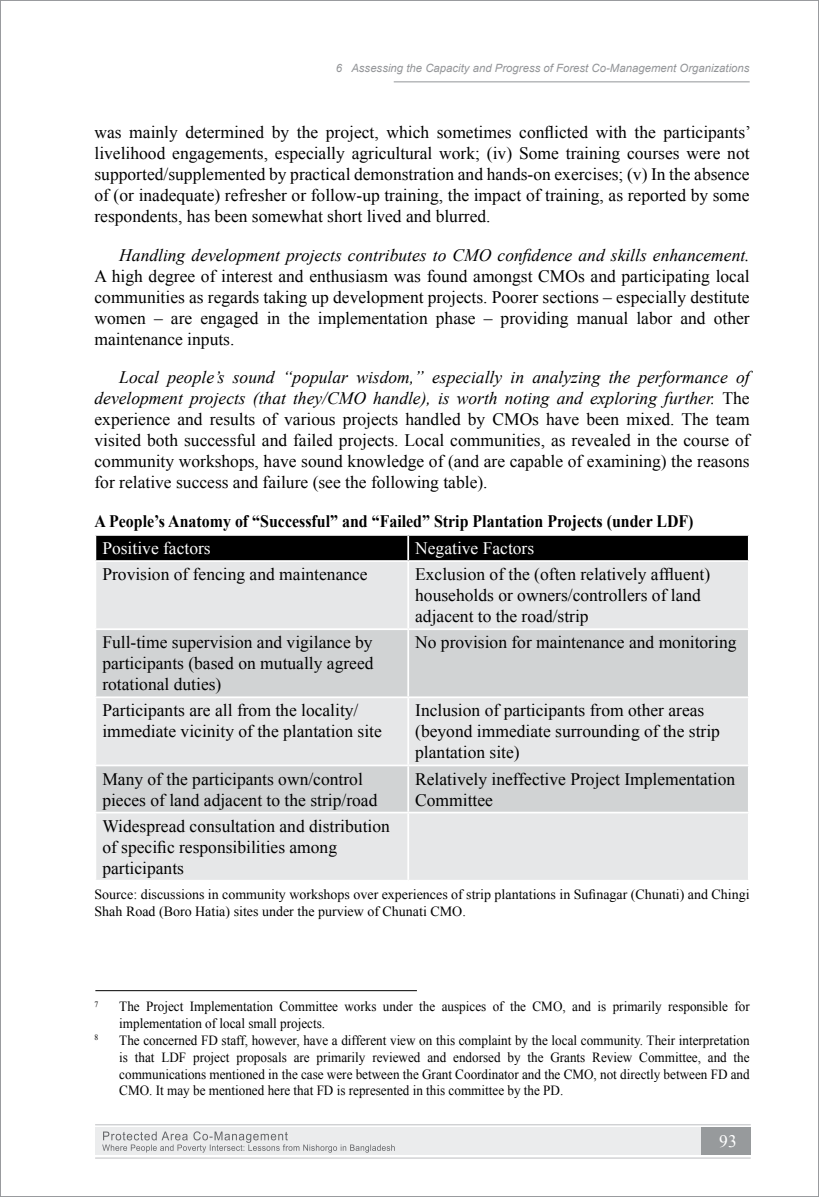
<style>
.page{position:relative;width:819px;height:1197px;background:#fff}
.page>*{position:absolute;margin:0;border:0;box-sizing:border-box;transform-origin:0 0}
.t1{font:17.5px/21px "Times New Roman";color:#000}
.t2{font:italic 17.5px "Times New Roman";color:#000}
.t3{font:700 17.5px "Times New Roman";color:#000;scale:.91 1}
.t4{font:17.5px "Times New Roman";color:#fff}
.t5{font:14px/16.8px "Times New Roman";color:#000;scale:.94 1}
.t6{font:14px/16.8px "Times New Roman";color:#000}
.t7{font:italic 11.38px "Arial";color:#939598}
.t8{font:8.22px "Times New Roman";color:#000;scale:.94 1}
.s1{font-style:italic}
</style>
<div class="page">
<hr style="left:394px;top:81px;width:356px;height:1px;background:#939598">
<div style="left:95px;top:1128px;width:656px;height:27px;background:#ebeced"></div>
<div style="left:702px;top:1128px;width:49px;height:27px;background:#979a9c"></div>
<svg style="left:102px;top:1131px;width:293px;height:22px"></svg>
<hr style="left:95px;top:1158px;width:656px;height:1px;background:#bcbdc0">
<hr style="left:95px;top:1124px;width:656px;height:1px;background:#bcbdc0">
<div style="left:96px;top:536px;width:652px;height:24px;background:#000"></div>
<div style="left:96px;top:562px;width:652px;height:318px;background:#e6e7e8"></div>
<svg style="left:96px;top:630px;width:652px;height:182px;background:#d9dadb"></svg>
<hr style="left:407px;top:562px;width:2px;height:66px;background:#fff">
<hr style="left:94px;top:628px;width:314px;height:2px;background:#fff">
<hr style="left:408px;top:628px;width:342px;height:2px;background:#fff">
<hr style="left:407px;top:630px;width:2px;height:66px;background:#fff">
<hr style="left:94px;top:696px;width:314px;height:2px;background:#fff">
<hr style="left:408px;top:696px;width:342px;height:2px;background:#fff">
<hr style="left:407px;top:698px;width:2px;height:67px;background:#fff">
<hr style="left:94px;top:765px;width:314px;height:1px;background:#fff">
<hr style="left:408px;top:765px;width:342px;height:1px;background:#fff">
<hr style="left:407px;top:766px;width:2px;height:46px;background:#fff">
<hr style="left:94px;top:812px;width:314px;height:1px;background:#fff">
<hr style="left:408px;top:812px;width:342px;height:1px;background:#fff">
<hr style="left:407px;top:813px;width:2px;height:67px;background:#fff">
<hr style="left:407px;top:536px;width:2px;height:24px;background:#fff">
<hr style="left:95px;top:990px;width:322px;height:1px;background:#000">
<p class="t7" style="left:336px;top:60px;width:415px">6 Assessing the Capacity and Progress of Forest Co-Management Organizations</p>
<p class="t1" style="left:94px;top:122px;width:658px;text-align:justify">was mainly determined by the project, which sometimes conflicted with the participants’ livelihood engagements, especially agricultural work; (iv) Some training courses were not supported/supplemented by practical demonstration and hands-on exercises; (v) In the absence of (or inadequate) refresher or follow-up training, the impact of training, as reported by some respondents, has been somewhat short lived and blurred.</p>
<p class="t2" style="left:119px;top:243px;width:632px">Handling development projects contributes to CMO confidence and skills enhancement.</p>
<p class="t1" style="left:94px;top:265px;width:657px;text-align:justify">A high degree of interest and enthusiasm was found amongst CMOs and participating local communities as regards taking up development projects. Poorer sections – especially destitute women – are engaged in the implementation phase – providing manual labor and other maintenance inputs.</p>
<p class="t1" style="left:94px;top:367px;width:657px;text-align:justify;text-indent:25px"><span class="s1">Local people’s sound “popular wisdom,” especially in analyzing the performance of development projects (that they/CMO handle), is worth noting and exploring further.</span> The experience and results of various projects handled by CMOs have been mixed. The team visited both successful and failed projects. Local communities, as revealed in the course of community workshops, have sound knowledge of (and are capable of examining) the reasons for relative success and failure (see the following table).</p>
<p class="t3" style="left:94px;top:509px;width:660px">A People’s Anatomy of “Successful” and “Failed” Strip Plantation Projects (under LDF)</p>
<p class="t4" style="left:102px;top:536px;width:110px">Positive factors</p>
<p class="t4" style="left:415px;top:536px;width:121px">Negative Factors</p>
<p class="t1" style="left:102px;top:564px;width:267px">Provision of fencing and maintenance</p>
<p class="t1" style="left:415px;top:564px;width:297px">Exclusion of the (often relatively affluent) households or owners/controllers of land adjacent to the road/strip</p>
<p class="t1" style="left:102px;top:632px;width:273px;text-align:justify">Full-time supervision and vigilance by participants (based on mutually agreed rotational duties)</p>
<p class="t1" style="left:415px;top:632px;width:323px">No provision for maintenance and monitoring</p>
<p class="t1" style="left:102px;top:700px;width:281px">Participants are all from the locality/ immediate vicinity of the plantation site</p>
<p class="t1" style="left:415px;top:700px;width:306px">Inclusion of participants from other areas (beyond immediate surrounding of the strip plantation site)</p>
<p class="t1" style="left:102px;top:768px;width:277px">Many of the participants own/control pieces of land adjacent to the strip/road</p>
<p class="t1" style="left:415px;top:768px;width:321px">Relatively ineffective Project Implementation<br>Committee</p>
<p class="t1" style="left:102px;top:815px;width:289px">Widespread consultation and distribution of specific responsibilities among participants</p>
<p class="t6" style="left:94px;top:886px;width:657px">Source: discussions in community workshops over experiences of strip plantations in Sufinagar (Chunati) and Chingi<br>Shah Road (Boro Hatia) sites under the purview of Chunati CMO.</p>
<p class="t8" style="left:94px;top:999px;width:6px">7</p>
<p class="t5" style="left:119px;top:998px;width:672px">The Project Implementation Committee works under the auspices of the CMO, and is primarily responsible for implementation of local small projects.</p>
<p class="t8" style="left:94px;top:1032px;width:6px">8</p>
<p class="t5" style="left:119px;top:1032px;width:672px;text-align:justify">The concerned FD staff, however, have a different view on this complaint by the local community. Their interpretation is that LDF project proposals are primarily reviewed and endorsed by the Grants Review Committee, and the communications mentioned in the case were between the Grant Coordinator and the CMO, not directly between FD and CMO. It may be mentioned here that FD is represented in this committee by the PD.</p>
<p class="t4" style="left:719px;top:1129px;width:19px">93</p>
</div>
